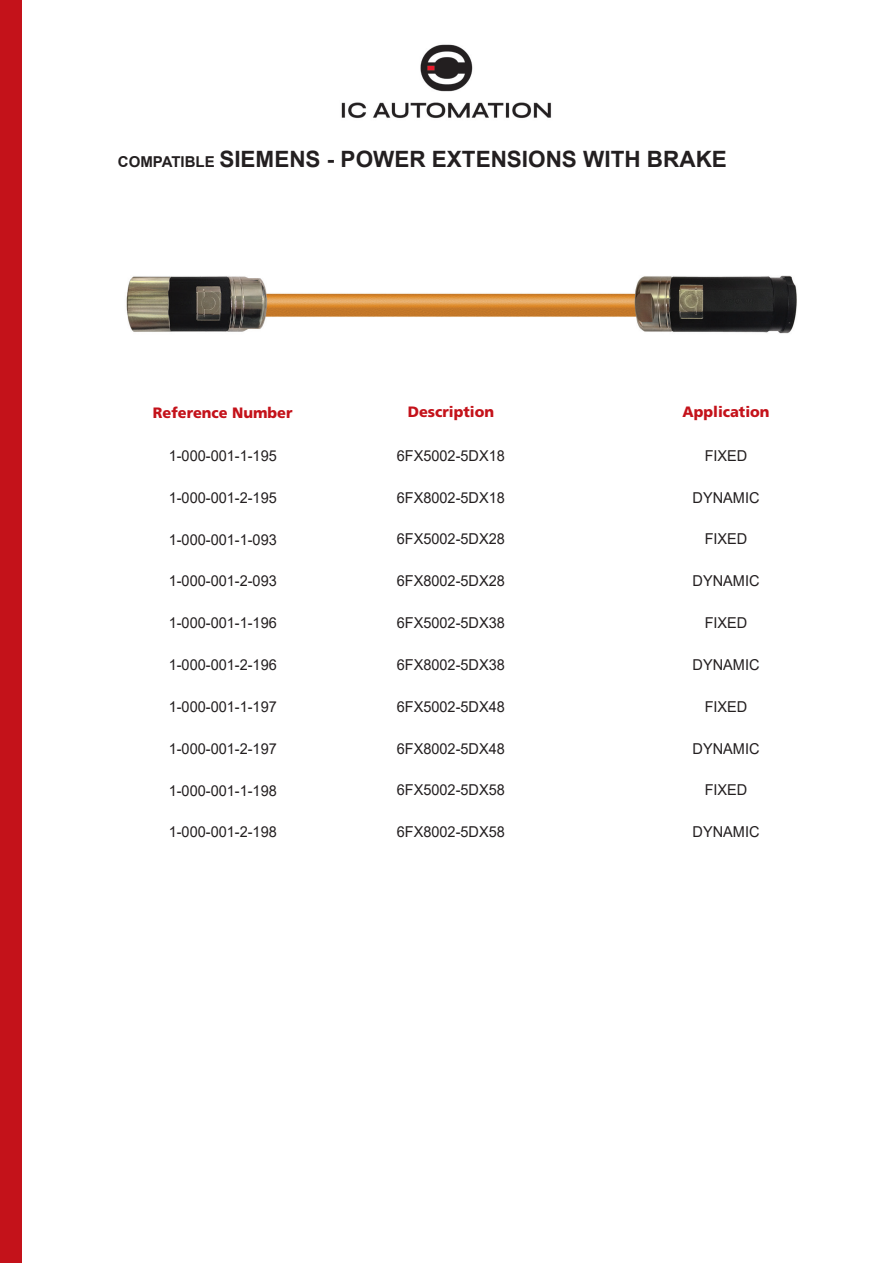
<style>
.page{position:relative;width:893px;height:1263px;background:#fff}
.page>*{position:absolute;margin:0;border:0;box-sizing:border-box;transform-origin:0 0}
.t1{font:700 22.5px "Arial";color:#231f20}
.t2{font:15px "Arial";color:#231f20}
.t3{font:900 15px "Frutiger LT Std";color:#c4121a}
.s1{font-size:15px}
</style>
<div class="page">
<img style="left:341px;top:44px;width:210px;height:74px">
<div style="left:0;top:0;width:21px;height:1263px;background:#c4121a"></div>
<img style="left:126px;top:275px;width:671px;height:59px">
<p class="t1" style="left:118px;top:144px;width:611px"><span class="s1">COMPATIBLE</span> SIEMENS - POWER EXTENSIONS WITH BRAKE</p>
<p class="t3" style="left:153px;top:403px;width:141px">Reference Number</p>
<p class="t3" style="left:408px;top:403px;width:88px">Description</p>
<p class="t3" style="left:682px;top:403px;width:89px">Application</p>
<p class="t2" style="left:169px;top:445px;width:110px">1-000-001-1-195</p>
<p class="t2" style="left:397px;top:445px;width:110px">6FX5002-5DX18</p>
<p class="t2" style="left:705px;top:445px;width:44px">FIXED</p>
<p class="t2" style="left:169px;top:487px;width:110px">1-000-001-2-195</p>
<p class="t2" style="left:397px;top:487px;width:110px">6FX8002-5DX18</p>
<p class="t2" style="left:693px;top:487px;width:68px">DYNAMIC</p>
<p class="t2" style="left:169px;top:529px;width:110px">1-000-001-1-093</p>
<p class="t2" style="left:397px;top:529px;width:110px">6FX5002-5DX28</p>
<p class="t2" style="left:705px;top:529px;width:44px">FIXED</p>
<p class="t2" style="left:169px;top:571px;width:110px">1-000-001-2-093</p>
<p class="t2" style="left:397px;top:571px;width:110px">6FX8002-5DX28</p>
<p class="t2" style="left:693px;top:571px;width:68px">DYNAMIC</p>
<p class="t2" style="left:169px;top:613px;width:110px">1-000-001-1-196</p>
<p class="t2" style="left:397px;top:612px;width:110px">6FX5002-5DX38</p>
<p class="t2" style="left:705px;top:612px;width:44px">FIXED</p>
<p class="t2" style="left:169px;top:654px;width:110px">1-000-001-2-196</p>
<p class="t2" style="left:397px;top:654px;width:110px">6FX8002-5DX38</p>
<p class="t2" style="left:693px;top:654px;width:68px">DYNAMIC</p>
<p class="t2" style="left:169px;top:696px;width:110px">1-000-001-1-197</p>
<p class="t2" style="left:397px;top:696px;width:110px">6FX5002-5DX48</p>
<p class="t2" style="left:705px;top:696px;width:44px">FIXED</p>
<p class="t2" style="left:169px;top:738px;width:110px">1-000-001-2-197</p>
<p class="t2" style="left:397px;top:738px;width:110px">6FX8002-5DX48</p>
<p class="t2" style="left:693px;top:738px;width:68px">DYNAMIC</p>
<p class="t2" style="left:169px;top:780px;width:110px">1-000-001-1-198</p>
<p class="t2" style="left:397px;top:780px;width:110px">6FX5002-5DX58</p>
<p class="t2" style="left:705px;top:780px;width:44px">FIXED</p>
<p class="t2" style="left:169px;top:822px;width:110px">1-000-001-2-198</p>
<p class="t2" style="left:397px;top:821px;width:110px">6FX8002-5DX58</p>
<p class="t2" style="left:693px;top:821px;width:68px">DYNAMIC</p>
</div>
